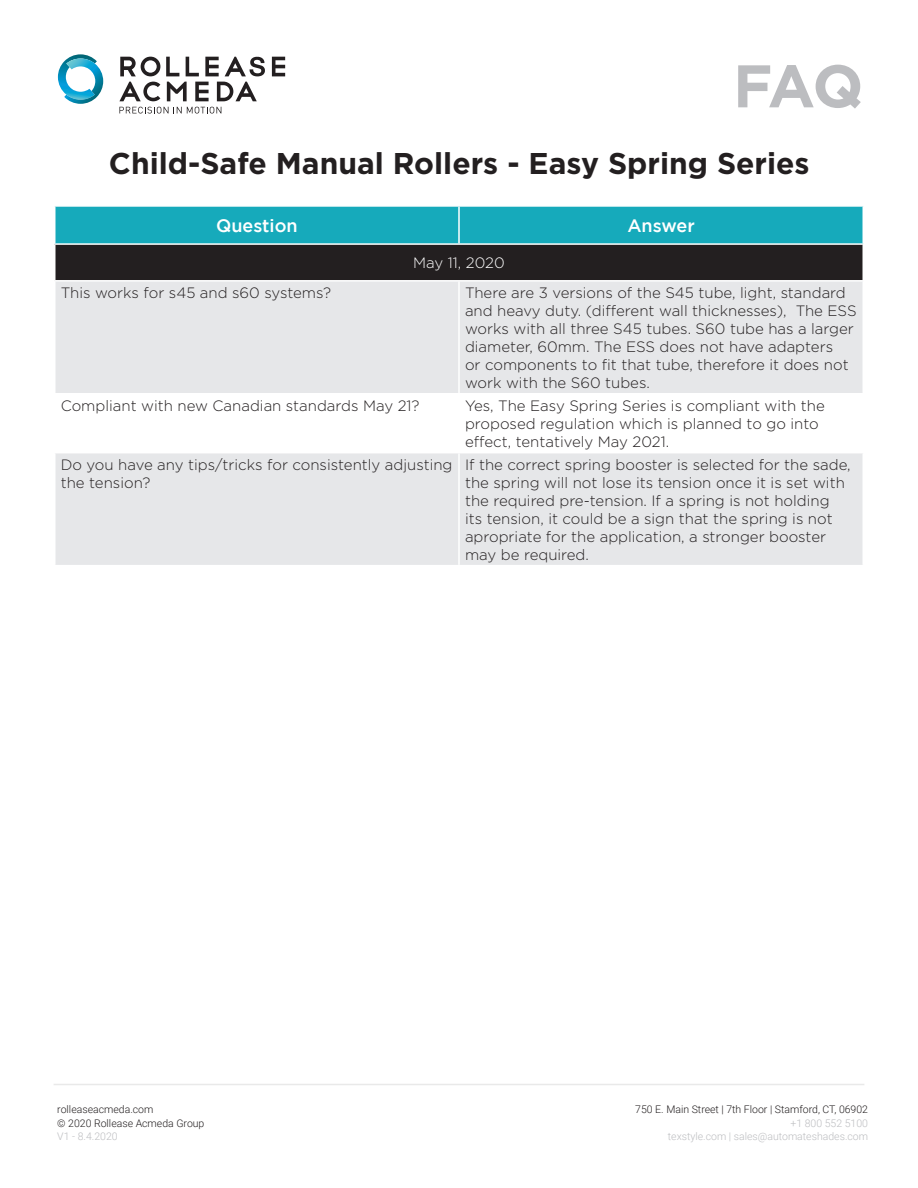
<style>
.page{position:relative;width:918px;height:1188px;background:#fff}
.page>*{position:absolute;margin:0;border:0;box-sizing:border-box;transform-origin:0 0}
.t1{font:700 60px "Gotham";color:#bcbdc0}
.t2{font:700 30px "Gotham";color:#231f20}
.t3{font:500 18px "Gotham";color:#fff}
.t4{font:300 15px/18px "Gotham";color:#231f20}
.t5{font:300 15px "Gotham";color:#fff}
.t6{font:300 10.5px "Roboto";color:#231f20}
.t7{font:300 10.5px "Roboto";color:#bcbdc0}
</style>
<div class="page">
<svg style="left:58px;top:54px;width:45px;height:50px"></svg>
<svg style="left:195px;top:82px;width:14px;height:19px"></svg>
<svg style="left:167px;top:82px;width:20px;height:19px"></svg>
<svg style="left:119px;top:82px;width:41px;height:19px"></svg>
<svg style="left:217px;top:82px;width:40px;height:19px"></svg>
<svg style="left:205px;top:57px;width:14px;height:19px"></svg>
<svg style="left:166px;top:57px;width:13px;height:19px"></svg>
<svg style="left:186px;top:57px;width:13px;height:19px"></svg>
<svg style="left:272px;top:57px;width:13px;height:19px"></svg>
<svg style="left:225px;top:57px;width:40px;height:19px"></svg>
<svg style="left:120px;top:57px;width:40px;height:19px"></svg>
<svg style="left:119px;top:107px;width:102px;height:7px"></svg>
<hr style="left:54px;top:1084px;width:810px;height:1px;background:#e9e9e9">
<div style="left:56px;top:207px;width:806px;height:36px;background:#16aabb"></div>
<div style="left:55px;top:244px;width:808px;height:37px;background:#231f20"></div>
<div style="left:56px;top:282px;width:806px;height:283px;background:#e6e7e9"></div>
<svg style="left:56px;top:394px;width:806px;height:58px"></svg>
<hr style="left:54px;top:245px;width:2px;height:35px;background:#fff">
<hr style="left:862px;top:245px;width:2px;height:35px;background:#fff">
<hr style="left:458px;top:282px;width:2px;height:111px;background:#fff">
<hr style="left:54px;top:393px;width:405px;height:1px;background:#fff">
<hr style="left:459px;top:393px;width:405px;height:1px;background:#fff">
<hr style="left:458px;top:394px;width:2px;height:58px;background:#fff">
<hr style="left:54px;top:452px;width:405px;height:1px;background:#fff">
<hr style="left:459px;top:452px;width:405px;height:1px;background:#fff">
<hr style="left:458px;top:453px;width:2px;height:112px;background:#fff">
<hr style="left:458px;top:207px;width:2px;height:36px;background:#fff">
<hr style="left:54px;top:243px;width:405px;height:2px;background:#fff">
<hr style="left:459px;top:243px;width:405px;height:2px;background:#fff">
<hr style="left:54px;top:280px;width:405px;height:2px;background:#fff">
<hr style="left:459px;top:280px;width:405px;height:2px;background:#fff">
<p class="t1" style="left:733px;top:51px;width:132px">FAQ</p>
<p class="t2" style="left:109px;top:146px;width:702px">Child-Safe Manual Rollers - Easy Spring Series</p>
<p class="t3" style="left:216px;top:215px;width:83px">Question</p>
<p class="t3" style="left:627px;top:215px;width:69px">Answer</p>
<p class="t5" style="left:413px;top:254px;width:93px">May 11, 2020</p>
<p class="t4" style="left:61px;top:283px;width:272px">This works for s45 and s60 systems?</p>
<p class="t4" style="left:465px;top:283px;width:393px">There are 3 versions of the S45 tube, light, standard and heavy duty. (different wall thicknesses), The ESS works with all three S45 tubes. S60 tube has a larger diameter, 60mm. The ESS does not have adapters<br>or components to fit that tube, therefore it does not work with the S60 tubes.</p>
<p class="t4" style="left:61px;top:396px;width:360px">Compliant with new Canadian standards May 21?</p>
<p class="t4" style="left:465px;top:396px;width:361px">Yes, The Easy Spring Series is compliant with the proposed regulation which is planned to go into effect, tentatively May 2021.</p>
<p class="t4" style="left:61px;top:455px;width:393px">Do you have any tips/tricks for consistently adjusting the tension?</p>
<p class="t4" style="left:465px;top:455px;width:387px">If the correct spring booster is selected for the sade, the spring will not lose its tension once it is set with the required pre-tension. If a spring is not holding<br>its tension, it could be a sign that the spring is not apropriate for the application, a stronger booster may be required.</p>
<p class="t6" style="left:57px;top:1102px;width:98px">rolleaseacmeda.com</p>
<p class="t6" style="left:57px;top:1116px;width:149px">© 2020 Rollease Acmeda Group</p>
<p class="t7" style="left:57px;top:1129px;width:62px">V1 - 8.4.2020</p>
<p class="t6" style="left:635px;top:1102px;width:234px">750 E. Main Street | 7th Floor | Stamford, CT, 06902</p>
<p class="t7" style="left:791px;top:1116px;width:79px">+1 800 552 5100</p>
<p class="t7" style="left:668px;top:1129px;width:202px">texstyle.com | sales@automateshades.com</p>
</div>
